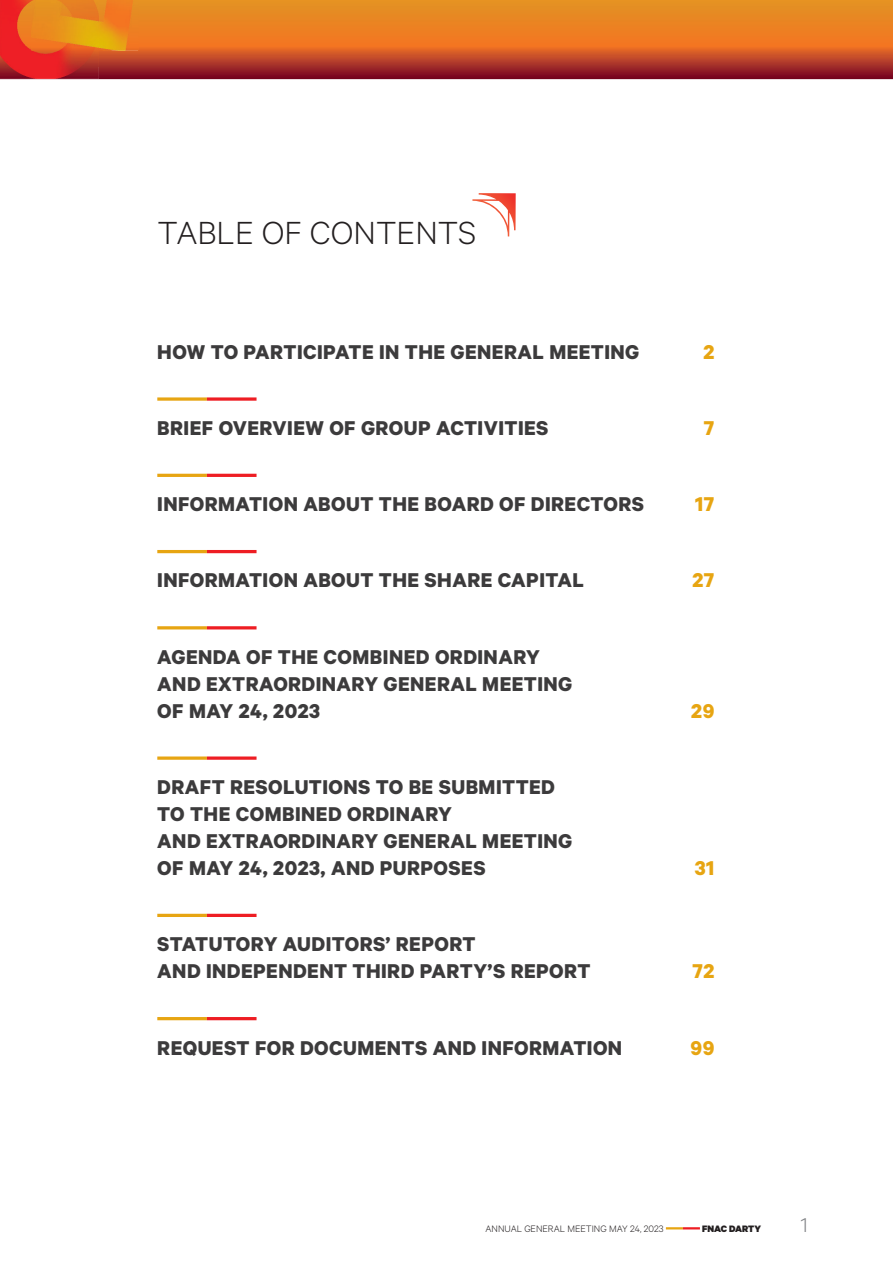
<style>
.page{position:relative;width:893px;height:1263px;background:#fff}
.page>*{position:absolute;margin:0;border:0;box-sizing:border-box;transform-origin:0 0}
.t1{font:300 36px "Calibre";color:#231f20}
.t2{font:700 22.5px/27px "Calibre";letter-spacing:.02em;color:#3c3b3c}
.t3{font:700 22.5px "Calibre";letter-spacing:.02em;color:#e7a512}
.t4{font:300 22.5px "Calibre";color:#808285}
.t5{font:300 10.5px "Calibre";color:#231f20}
.t6{font:900 10.5px "Calibre";color:#231f20}
</style>
<div class="page">
<svg style="left:666px;top:1227px;width:34px;height:2px"></svg>
<svg style="left:157px;top:397px;width:50px;height:4px"></svg>
<svg style="left:207px;top:397px;width:49px;height:4px"></svg>
<hr style="left:157px;top:474px;width:50px;height:3px;background:#e7a512">
<hr style="left:207px;top:474px;width:49px;height:3px;background:#ee1d23">
<hr style="left:157px;top:550px;width:50px;height:3px;background:#e7a512">
<hr style="left:207px;top:550px;width:49px;height:3px;background:#ee1d23">
<hr style="left:157px;top:626px;width:50px;height:3px;background:#e7a512">
<hr style="left:207px;top:626px;width:49px;height:3px;background:#ee1d23">
<hr style="left:157px;top:757px;width:50px;height:3px;background:#e7a512">
<hr style="left:207px;top:757px;width:49px;height:3px;background:#ee1d23">
<hr style="left:157px;top:914px;width:50px;height:3px;background:#e7a512">
<hr style="left:207px;top:914px;width:49px;height:3px;background:#ee1d23">
<hr style="left:157px;top:1017px;width:50px;height:3px;background:#e7a512">
<hr style="left:207px;top:1017px;width:49px;height:3px;background:#ee1d23">
<svg style="left:472px;top:193px;width:43px;height:43px"></svg>
<svg style="left:99px;top:0;width:794px;height:79px"></svg>
<img style="left:0;top:0;width:99px;height:79px">
<img style="left:99px;top:0;width:41px;height:51px">
<img style="left:31px;top:0;width:68px;height:51px">
<h1 class="t1" style="left:158px;top:218px;width:320px">TABLE OF CONTENTS</h1>
<p class="t2" style="left:157px;top:340px;width:483px">HOW TO PARTICIPATE IN THE GENERAL MEETING</p>
<p class="t3" style="left:703px;top:343px;width:13px">2</p>
<p class="t2" style="left:157px;top:416px;width:393px">BRIEF OVERVIEW OF GROUP ACTIVITIES</p>
<p class="t3" style="left:704px;top:419px;width:12px">7</p>
<p class="t2" style="left:157px;top:492px;width:488px">INFORMATION ABOUT THE BOARD OF DIRECTORS</p>
<p class="t3" style="left:695px;top:495px;width:21px">17</p>
<p class="t2" style="left:157px;top:568px;width:428px">INFORMATION ABOUT THE SHARE CAPITAL</p>
<p class="t3" style="left:692px;top:571px;width:23px">27</p>
<p class="t2" style="left:157px;top:645px;width:416px">AGENDA OF THE COMBINED ORDINARY<br>AND EXTRAORDINARY GENERAL MEETING<br>OF MAY 24, 2023</p>
<p class="t2" style="left:157px;top:775px;width:416px">DRAFT RESOLUTIONS TO BE SUBMITTED<br>TO THE COMBINED ORDINARY<br>AND EXTRAORDINARY GENERAL MEETING<br>OF MAY 24, 2023, AND PURPOSES</p>
<p class="t2" style="left:157px;top:932px;width:435px">STATUTORY AUDITORS’ REPORT<br>AND INDEPENDENT THIRD PARTY’S REPORT</p>
<p class="t3" style="left:691px;top:702px;width:25px">29</p>
<p class="t3" style="left:695px;top:859px;width:21px">31</p>
<p class="t3" style="left:692px;top:962px;width:23px">72</p>
<p class="t2" style="left:157px;top:1036px;width:466px">REQUEST FOR DOCUMENTS AND INFORMATION</p>
<p class="t3" style="left:691px;top:1039px;width:25px">99</p>
<p class="t5" style="left:485px;top:1224px;width:180px">ANNUAL GENERAL MEETING MAY 24, 2023</p>
<p class="t6" style="left:702px;top:1224px;width:60px">FNAC DARTY</p>
<p class="t4" style="left:800px;top:1216px;width:9px">1</p>
</div>
